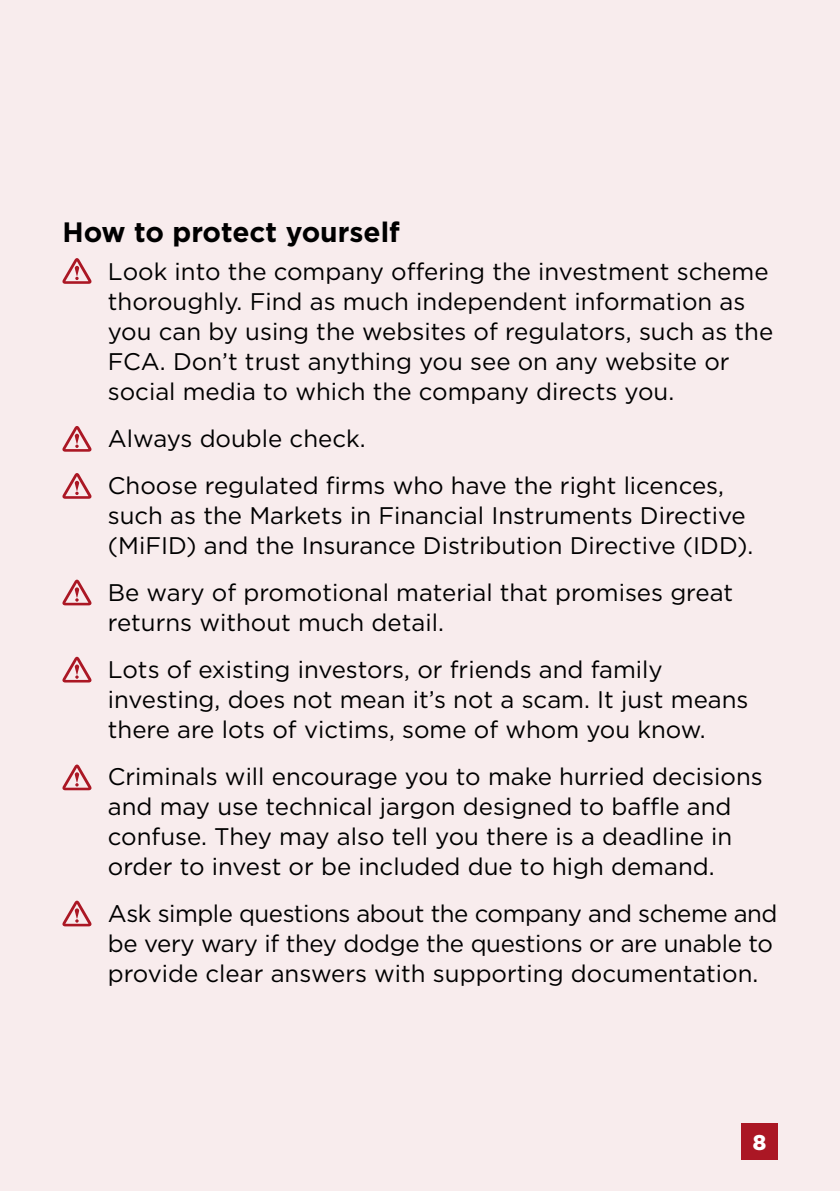
<style>
.page{position:relative;width:840px;height:1191px;background:#fff}
.page>*{position:absolute;margin:0;border:0;box-sizing:border-box;transform-origin:0 0}
.Sub-heading{font:700 28px "Gotham";color:#000}
.Text_Indented_How_to{font:24px/30px "Gotham";color:#000}
.t1{font:900 21.4px "Gotham";color:#fff}
</style>
<div class="page">
<div style="left:0;top:0;width:839px;height:1191px;background:#f8eced"></div>
<svg style="left:62px;top:258px;width:30px;height:26px"></svg>
<svg style="left:62px;top:426px;width:30px;height:26px"></svg>
<svg style="left:62px;top:473px;width:30px;height:26px"></svg>
<svg style="left:62px;top:579px;width:30px;height:26px"></svg>
<svg style="left:62px;top:656px;width:30px;height:26px"></svg>
<svg style="left:62px;top:764px;width:30px;height:26px"></svg>
<svg style="left:62px;top:900px;width:30px;height:26px"></svg>
<div style="left:740px;top:1123px;width:37px;height:37px;background:#ab1724"></div>
<h2 class="Sub-heading" style="left:62px;top:215px;width:339px">How to protect yourself</h2>
<p class="Text_Indented_How_to" style="left:108px;top:256px;width:666px">Look into the company offering the investment scheme thoroughly. Find as much independent information as you can by using the websites of regulators, such as the FCA. Don’t trust anything you see on any website or social media to which the company directs you.</p>
<p class="Text_Indented_How_to" style="left:108px;top:423px;width:259px">Always double check.</p>
<p class="Text_Indented_How_to" style="left:108px;top:470px;width:646px">Choose regulated firms who have the right licences, such as the Markets in Financial Instruments Directive (MiFID) and the Insurance Distribution Directive (IDD).</p>
<p class="Text_Indented_How_to" style="left:108px;top:577px;width:626px">Be wary of promotional material that promises great returns without much detail.</p>
<p class="Text_Indented_How_to" style="left:108px;top:654px;width:642px">Lots of existing investors, or friends and family investing, does not mean it’s not a scam. It just means there are lots of victims, some of whom you know.</p>
<p class="Text_Indented_How_to" style="left:108px;top:761px;width:656px">Criminals will encourage you to make hurried decisions and may use technical jargon designed to baffle and confuse. They may also tell you there is a deadline in order to invest or be included due to high demand.</p>
<p class="Text_Indented_How_to" style="left:108px;top:898px;width:670px">Ask simple questions about the company and scheme and be very wary if they dodge the questions or are unable to provide clear answers with supporting documentation.</p>
<p class="t1" style="left:752px;top:1127px;width:15px">8</p>
</div>
